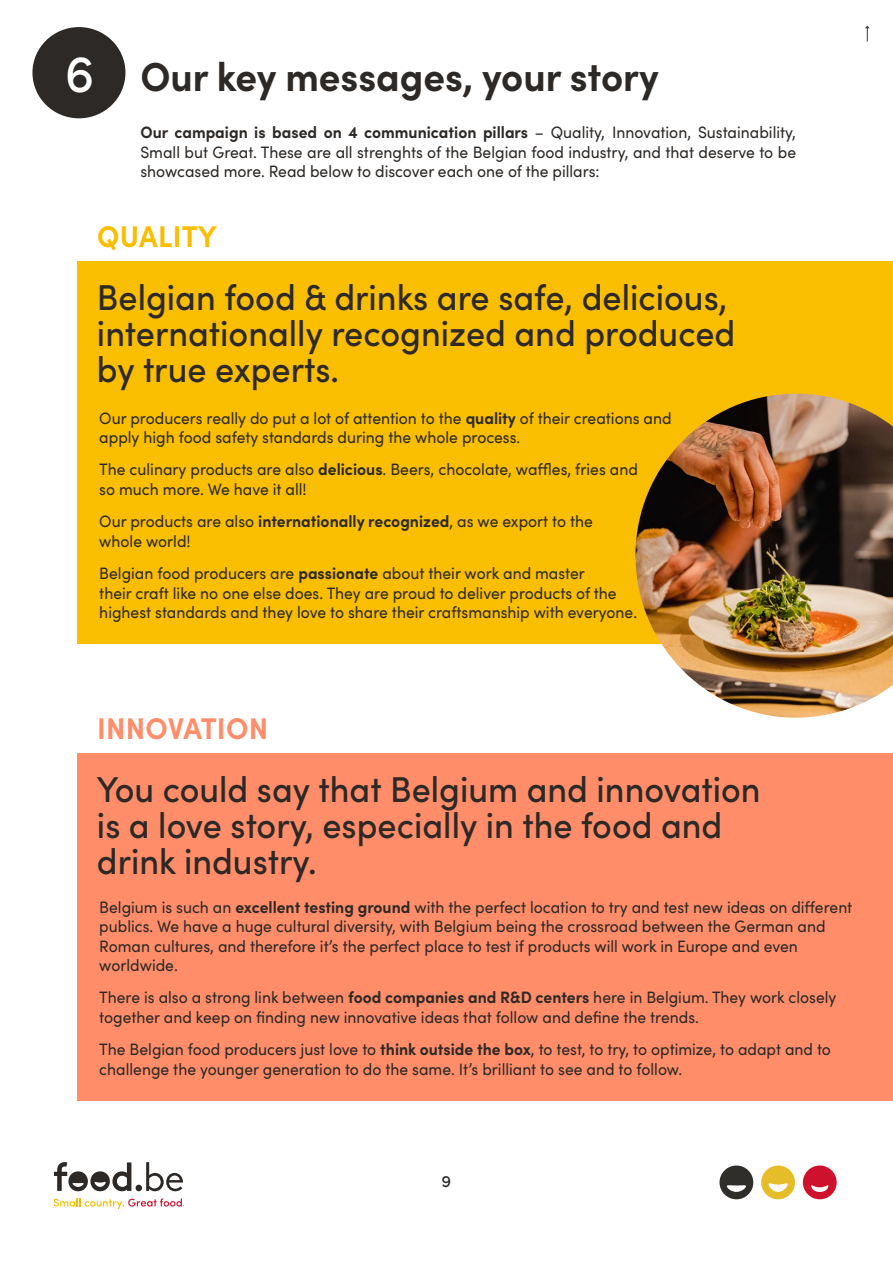
<style>
.page{position:relative;width:893px;height:1263px;background:#fff}
.page>*{position:absolute;margin:0;border:0;box-sizing:border-box;transform-origin:0 0}
.t1{font:700 40.5px "Sofia Pro";color:#2d2926;scale:.95 1}
.t2{font:500 36px/36px "Sofia Pro";color:#2d2926;scale:.95 1}
.t3{font:700 30px "Sofia Pro";letter-spacing:.01em;color:#ff8d6a;scale:.95 1}
.t4{font:700 30px "Sofia Pro";letter-spacing:.01em;color:#f9be00;scale:.95 1}
.t5{font:16.5px/19.5px "Sofia Pro";color:#2d2926;scale:.95 1}
.t6{font:500 16.5px "Sofia Pro";color:#2d2926}
.s1{font-weight:500;font-size:52.5px;color:#fff}
.s2{font-weight:700}
</style>
<div class="page">
<svg style="left:865px;top:25px;width:5px;height:17px"></svg>
<svg style="left:719px;top:1165px;width:34px;height:34px"></svg>
<svg style="left:761px;top:1165px;width:34px;height:34px"></svg>
<svg style="left:803px;top:1165px;width:34px;height:34px"></svg>
<svg style="left:54px;top:1198px;width:130px;height:11px"></svg>
<svg style="left:54px;top:1162px;width:129px;height:29px"></svg>
<div style="left:77px;top:262px;width:816px;height:382px;background:#f9be00"></div>
<div style="left:77px;top:754px;width:816px;height:347px;background:#ff8d6a"></div>
<img style="left:635px;top:394px;width:258px;height:324px">
<div style="left:32px;top:27px;width:93px;height:91px;background:#2d2926;border-radius:50%"></div>
<h1 class="t1" style="left:65px;top:46px;width:626px"><span class="s1">6</span> Our key messages, your story</h1>
<p class="t5" style="left:140px;top:122px;width:692px;text-align:justify"><span class="s2">Our campaign is based on 4 communication pillars</span> – Quality, Innovation, Sustainability, Small but Great. These are all strenghts of the Belgian food industry, and that deserve to be showcased more. Read below to discover each one of the pillars:</p>
<h3 class="t4" style="left:97px;top:214px;width:128px">QUALITY</h3>
<h2 class="t2" style="left:97px;top:277px;width:673px">Belgian food &amp; drinks are safe, delicious, internationally recognized and produced by true experts.</h2>
<p class="t5" style="left:99px;top:407px;width:604px">Our producers really do put a lot of attention to the <span class="s2">quality</span> of their creations and apply high food safety standards during the whole process.</p>
<p class="t5" style="left:99px;top:459px;width:568px">The culinary products are also <span class="s2">delicious</span>. Beers, chocolate, waffles, fries and so much more. We have it all!</p>
<p class="t5" style="left:99px;top:511px;width:521px">Our products are also <span class="s2">internationally recognized</span>, as we export to the whole world!</p>
<p class="t5" style="left:99px;top:563px;width:568px">Belgian food producers are <span class="s2">passionate</span> about their work and master<br>their craft like no one else does. They are proud to deliver products of the highest standards and they love to share their craftsmanship with everyone.</p>
<h3 class="t3" style="left:97px;top:706px;width:182px">INNOVATION</h3>
<h2 class="t2" style="left:97px;top:769px;width:700px">You could say that Belgium and innovation is a love story, especially in the food and drink industry.</h2>
<p class="t5" style="left:99px;top:896px;width:794px">Belgium is such an <span class="s2">excellent testing ground</span> with the perfect location to try and test new ideas on different publics. We have a huge cultural diversity, with Belgium being the crossroad between the German and Roman cultures, and therefore it’s the perfect place to test if products will work in Europe and even worldwide.</p>
<p class="t5" style="left:99px;top:987px;width:777px">There is also a strong link between <span class="s2">food companies and R&amp;D centers</span> here in Belgium. They work closely together and keep on finding new innovative ideas that follow and define the trends.</p>
<p class="t5" style="left:99px;top:1039px;width:772px">The Belgian food producers just love to <span class="s2">think outside the box</span>, to test, to try, to optimize, to adapt and to challenge the younger generation to do the same. It’s brilliant to see and to follow.</p>
<p class="t6" style="left:442px;top:1169px;width:11px">9</p>
</div>
